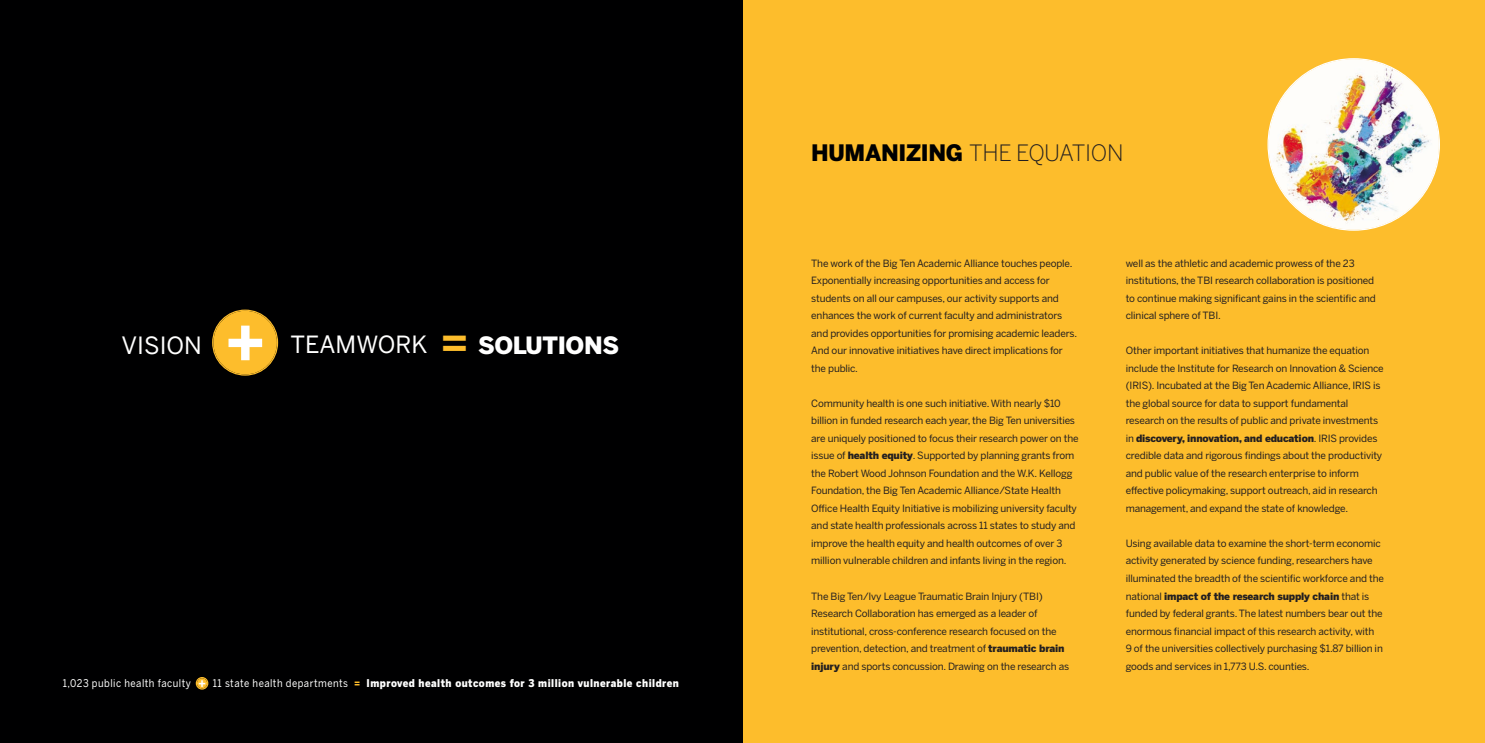
<style>
.page{position:relative;width:1485px;height:743px;background:#fff}
.page>*{position:absolute;margin:0;border:0;box-sizing:border-box;transform-origin:0 0}
.t1{font:700 65.75px "Benton Sans";color:#fff}
.t2{font:900 23.62px "Benton Sans";letter-spacing:-.015em;color:#fff}
.t3{font:23.62px "Benton Sans";color:#fff}
.t4{font:300 22.5px "Benton Sans";letter-spacing:-.015em;color:#231f20}
.t5{font:700 12.5px "Benton Sans";color:#fff}
.t6{font:900 10.62px "Benton Sans";letter-spacing:.05em;color:#fff;scale:.9 1}
.t7{font:10.62px "Benton Sans";letter-spacing:.05em;color:#fff;scale:.9 1}
.t8{font:10px/17.5px "Benton Sans";letter-spacing:-.015em;color:#231f20}
.s1{font-weight:400}
.s2{font-weight:700;font-size:44.75px;color:#fdbd2c}
.s3{color:#fdbd2c}
.s4{font-weight:900;color:#000001}
.s5{font-weight:900}
</style>
<div class="page">
<div style="left:0;top:0;width:742px;height:742px;background:#000001"></div>
<div style="left:742px;top:0;width:743px;height:742px;background:#fdbd2c"></div>
<svg style="left:212px;top:309px;width:66px;height:66px"></svg>
<img style="left:1268px;top:58px;width:172px;height:173px">
<svg style="left:196px;top:677px;width:12px;height:12px"></svg>
<h2 class="t3" style="left:122px;top:331px;width:82px">VISION</h2>
<p class="t1" style="left:224px;top:294px;width:44px">+</p>
<p class="t2" style="left:290px;top:328px;width:330px"><span class="s1">TEAMWORK</span> <span class="s2">=</span> SOLUTIONS</p>
<p class="t7" style="left:63px;top:676px;width:144px">1,023 public health faculty</p>
<p class="t5" style="left:198px;top:673px;width:10px">+</p>
<p class="t6" style="left:213px;top:674px;width:519px"><span class="s1">11 state health departments</span> <span class="s3">=</span> Improved health outcomes for 3 million vulnerable children</p>
<h2 class="t4" style="left:811px;top:139px;width:314px"><span class="s4">HUMANIZING</span> THE EQUATION</h2>
<p class="t8" style="left:811px;top:254px;width:267px">The work of the Big Ten Academic Alliance touches people.<br>Exponentially increasing opportunities and access for students on all our campuses, our activity supports and enhances the work of current faculty and administrators and provides opportunities for promising academic leaders.<br>And our innovative initiatives have direct implications for the public.</p>
<p class="t8" style="left:811px;top:394px;width:269px">Community health is one such initiative. With nearly $10 billion in funded research each year, the Big Ten universities are uniquely positioned to focus their research power on the issue of <span class="s5">health equity</span>. Supported by planning grants from the Robert Wood Johnson Foundation and the W.K. Kellogg Foundation, the Big Ten Academic Alliance/State Health Office Health Equity Initiative is mobilizing university faculty and state health professionals across 11 states to study and improve the health equity and health outcomes of over 3 million vulnerable children and infants living in the region.</p>
<p class="t8" style="left:811px;top:587px;width:259px">The Big Ten/Ivy League Traumatic Brain Injury (TBI)<br>Research Collaboration has emerged as a leader of institutional, cross-conference research focused on the prevention, detection, and treatment of <span class="s5">traumatic brain injury</span> and sports concussion. Drawing on the research as</p>
<p class="t8" style="left:1126px;top:254px;width:252px">well as the athletic and academic prowess of the 23 institutions, the TBI research collaboration is positioned to continue making significant gains in the scientific and clinical sphere of TBI.</p>
<p class="t8" style="left:1126px;top:342px;width:260px">Other important initiatives that humanize the equation include the Institute for Research on Innovation &amp; Science (IRIS). Incubated at the Big Ten Academic Alliance, IRIS is the global source for data to support fundamental research on the results of public and private investments in <span class="s5">discovery, innovation, and education</span>. IRIS provides credible data and rigorous findings about the productivity and public value of the research enterprise to inform effective policymaking, support outreach, aid in research management, and expand the state of knowledge.</p>
<p class="t8" style="left:1126px;top:534px;width:260px">Using available data to examine the short-term economic activity generated by science funding, researchers have illuminated the breadth of the scientific workforce and the national <span class="s5">impact of the research supply chain</span> that is funded by federal grants. The latest numbers bear out the enormous financial impact of this research activity, with<br>9 of the universities collectively purchasing $1.87 billion in goods and services in 1,773 U.S. counties.</p>
</div>
